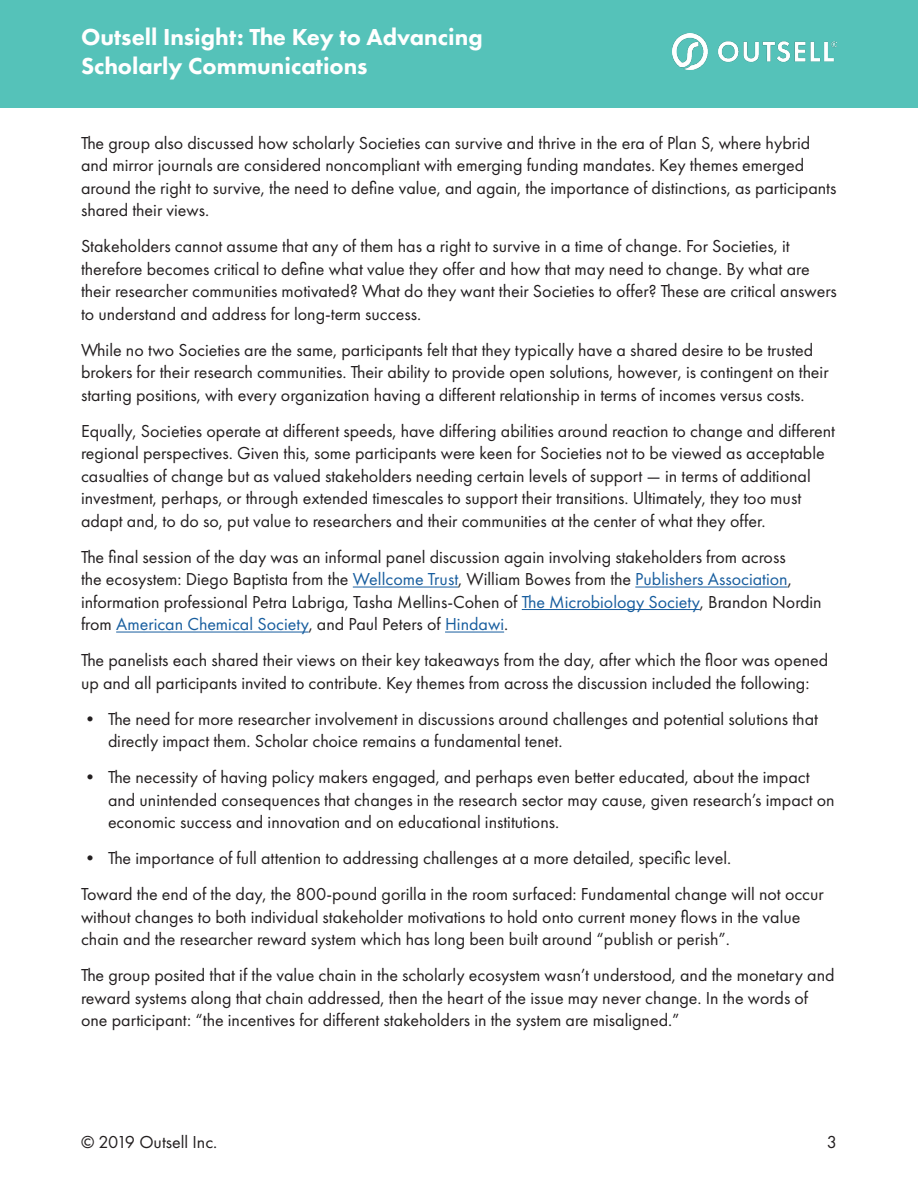
<style>
.page{position:relative;width:918px;height:1188px;background:#fff}
.page>*{position:absolute;margin:0;border:0;box-sizing:border-box;transform-origin:0 0}
.t1{font:800 24px/28.8px "Futura PT";color:#fff}
.t2{font:800 21px "Futura PT";color:#fff}
.Paragraph_Style_1{font:18px/22.5px "Futura PT";color:#231f20}
.s1{color:#175d9e}
</style>
<div class="page">
<hr style="left:353px;top:587px;width:105px;height:1px;background:#175d9e">
<hr style="left:635px;top:587px;width:153px;height:1px;background:#175d9e">
<hr style="left:522px;top:609px;width:178px;height:1px;background:#175d9e">
<hr style="left:116px;top:632px;width:193px;height:1px;background:#175d9e">
<hr style="left:445px;top:632px;width:59px;height:1px;background:#175d9e">
<div style="left:0;top:0;width:918px;height:108px;background:#55c2b9"></div>
<img style="left:673px;top:34px;width:164px;height:36px">
<p class="t2" style="left:53px;top:16px;width:515px">Peer Review: A Central Element of the Researcher Role</p>
<p class="t1" style="left:81px;top:23px;width:403px">Outsell Insight: The Key to Advancing<br>Scholarly Communications</p>
<p class="Paragraph_Style_1" style="left:81px;top:131px;width:757px">The group also discussed how scholarly Societies can survive and thrive in the era of Plan S, where hybrid and mirror journals are considered noncompliant with emerging funding mandates. Key themes emerged around the right to survive, the need to define value, and again, the importance of distinctions, as participants shared their views.</p>
<p class="Paragraph_Style_1" style="left:81px;top:235px;width:757px">Stakeholders cannot assume that any of them has a right to survive in a time of change. For Societies, it therefore becomes critical to define what value they offer and how that may need to change. By what are their researcher communities motivated? What do they want their Societies to offer? These are critical answers to understand and address for long-term success.</p>
<p class="Paragraph_Style_1" style="left:81px;top:338px;width:749px">While no two Societies are the same, participants felt that they typically have a shared desire to be trusted brokers for their research communities. Their ability to provide open solutions, however, is contingent on their starting positions, with every organization having a different relationship in terms of incomes versus costs.</p>
<p class="Paragraph_Style_1" style="left:81px;top:419px;width:756px">Equally, Societies operate at different speeds, have differing abilities around reaction to change and different regional perspectives. Given this, some participants were keen for Societies not to be viewed as acceptable casualties of change but as valued stakeholders needing certain levels of support — in terms of additional investment, perhaps, or through extended timescales to support their transitions. Ultimately, they too must adapt and, to do so, put value to researchers and their communities at the center of what they offer.</p>
<p class="Paragraph_Style_1" style="left:81px;top:545px;width:742px">The final session of the day was an informal panel discussion again involving stakeholders from across<br>the ecosystem: Diego Baptista from the <span class="s1">Wellcome Trust</span>, William Bowes from the <span class="s1">Publishers Association</span>, information professional Petra Labriga, Tasha Mellins-Cohen of <span class="s1">The Microbiology Society</span>, Brandon Nordin from <span class="s1">American Chemical Society</span>, and Paul Peters of <span class="s1">Hindawi</span>.</p>
<p class="Paragraph_Style_1" style="left:81px;top:649px;width:749px">The panelists each shared their views on their key takeaways from the day, after which the floor was opened up and all participants invited to contribute. Key themes from across the discussion included the following:</p>
<p class="Paragraph_Style_1" style="left:108px;top:707px;width:712px;text-indent:-27px">• The need for more researcher involvement in discussions around challenges and potential solutions that directly impact them. Scholar choice remains a fundamental tenet.</p>
<p class="Paragraph_Style_1" style="left:108px;top:766px;width:728px;text-indent:-27px">• The necessity of having policy makers engaged, and perhaps even better educated, about the impact and unintended consequences that changes in the research sector may cause, given research’s impact on economic success and innovation and on educational institutions.</p>
<p class="Paragraph_Style_1" style="left:81px;top:847px;width:652px">• The importance of full attention to addressing challenges at a more detailed, specific level.</p>
<p class="Paragraph_Style_1" style="left:81px;top:883px;width:744px">Toward the end of the day, the 800-pound gorilla in the room surfaced: Fundamental change will not occur without changes to both individual stakeholder motivations to hold onto current money flows in the value chain and the researcher reward system which has long been built around “publish or perish”.</p>
<p class="Paragraph_Style_1" style="left:81px;top:964px;width:755px">The group posited that if the value chain in the scholarly ecosystem wasn’t understood, and the monetary and reward systems along that chain addressed, then the heart of the issue may never change. In the words of one participant: “the incentives for different stakeholders in the system are misaligned.”</p>
<p class="Paragraph_Style_1" style="left:81px;top:1130px;width:138px">© 2019 Outsell Inc.</p>
<p class="Paragraph_Style_1" style="left:827px;top:1130px;width:12px">3</p>
</div>
